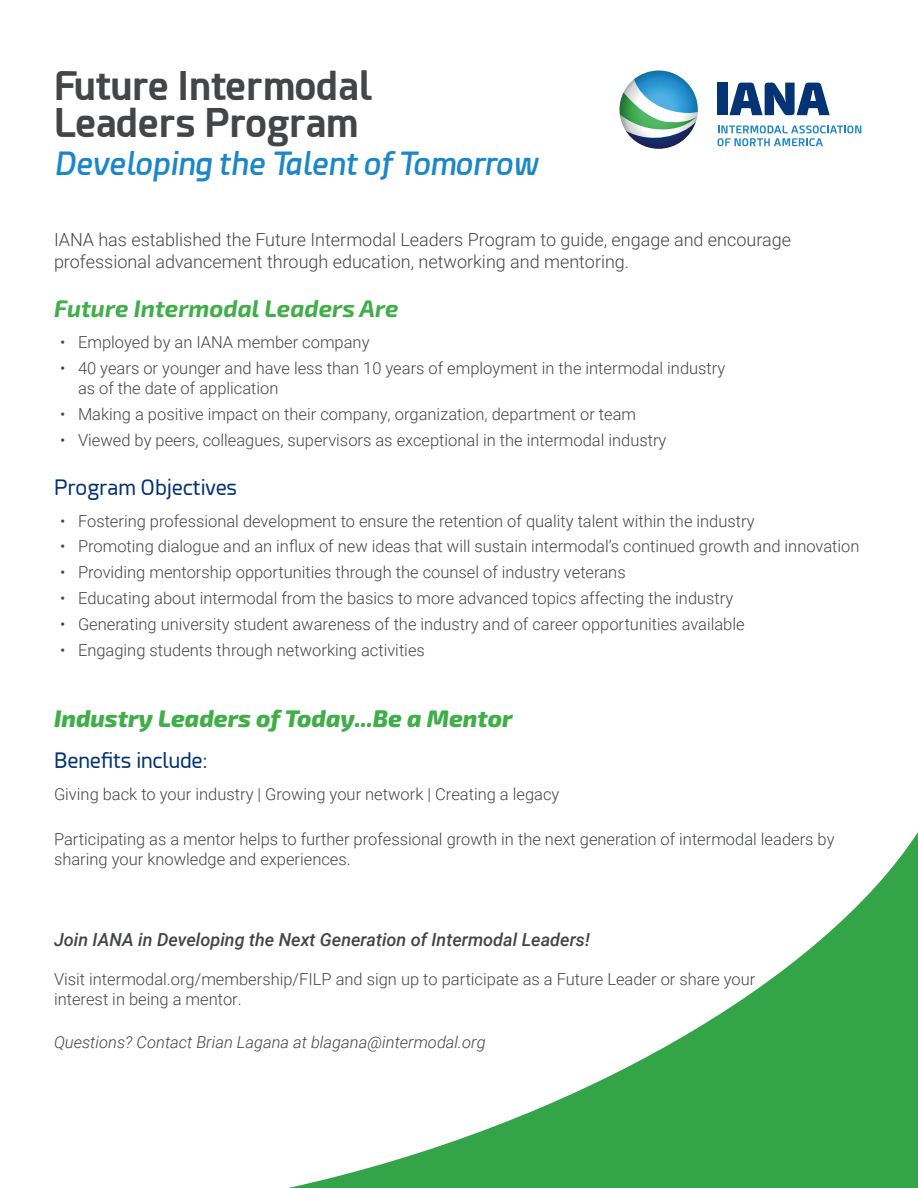
<style>
.page{position:relative;width:918px;height:1188px;background:#fff}
.page>*{position:absolute;margin:0;border:0;box-sizing:border-box;transform-origin:0 0}
.t1{font:700 39px/37.5px "Esphimere";color:#434547}
.t2{font:italic 600 31.5px "Esphimere";color:#1c87c8}
.t3{font:italic 800 24px "Exo 2";color:#40ae49}
.Subhead{font:italic 700 24px "Exo 2";color:#40ae49}
.Lowersubhead{font:21px "Esphimere";color:#053474}
.t4{font:300 18px/21.6px "Roboto";color:#434547}
.t5{font:italic 500 18px "Roboto";color:#434547}
.t6{font:300 16.5px/19.8px "Roboto";color:#434547}
.t7{font:italic 300 16.5px "Roboto";color:#434547}
</style>
<div class="page">
<svg style="left:288px;top:832px;width:630px;height:356px"></svg>
<div style="left:717px;top:83px;width:10px;height:32px;background:#053474"></div>
<svg style="left:729px;top:83px;width:101px;height:32px"></svg>
<svg style="left:717px;top:125px;width:144px;height:21px"></svg>
<svg style="left:620px;top:70px;width:78px;height:79px"></svg>
<p class="t1" style="left:54px;top:67px;width:320px">Future Intermodal<br>Leaders Program</p>
<p class="t2" style="left:54px;top:144px;width:485px">Developing the Talent of Tomorrow</p>
<p class="t4" style="left:54px;top:228px;width:738px">IANA has established the Future Intermodal Leaders Program to guide, engage and encourage professional advancement through education, networking and mentoring.</p>
<p class="Subhead" style="left:54px;top:294px;width:346px">Future Intermodal Leaders Are</p>
<p class="t6" style="left:60px;top:332px;width:311px">• Employed by an IANA member company</p>
<p class="t6" style="left:78px;top:358px;width:649px;text-indent:-18px">• 40 years or younger and have less than 10 years of employment in the intermodal industry as of the date of application</p>
<p class="t6" style="left:60px;top:403px;width:578px">• Making a positive impact on their company, organization, department or team</p>
<p class="t6" style="left:60px;top:429px;width:608px">• Viewed by peers, colleagues, supervisors as exceptional in the intermodal industry</p>
<p class="Lowersubhead" style="left:54px;top:475px;width:185px">Program Objectives</p>
<p class="t6" style="left:60px;top:510px;width:696px">• Fostering professional development to ensure the retention of quality talent within the industry</p>
<p class="t6" style="left:60px;top:536px;width:801px">• Promoting dialogue and an influx of new ideas that will sustain intermodal’s continued growth and innovation</p>
<p class="t6" style="left:60px;top:562px;width:567px">• Providing mentorship opportunities through the counsel of industry veterans</p>
<p class="t6" style="left:60px;top:588px;width:675px">• Educating about intermodal from the basics to more advanced topics affecting the industry</p>
<p class="t6" style="left:60px;top:613px;width:686px">• Generating university student awareness of the industry and of career opportunities available</p>
<p class="t6" style="left:60px;top:639px;width:366px">• Engaging students through networking activities</p>
<p class="t3" style="left:54px;top:704px;width:460px">Industry Leaders of Today...Be a Mentor</p>
<p class="Lowersubhead" style="left:54px;top:749px;width:155px">Benefits include:</p>
<p class="t6" style="left:54px;top:784px;width:507px">Giving back to your industry | Growing your network | Creating a legacy</p>
<p class="t6" style="left:54px;top:828px;width:782px">Participating as a mentor helps to further professional growth in the next generation of intermodal leaders by sharing your knowledge and experiences.</p>
<p class="t5" style="left:54px;top:927px;width:537px">Join IANA in Developing the Next Generation of Intermodal Leaders!</p>
<p class="t6" style="left:54px;top:969px;width:703px">Visit intermodal.org/membership/FILP and sign up to participate as a Future Leader or share your interest in being a mentor.</p>
<p class="t7" style="left:54px;top:1031px;width:433px">Questions? Contact Brian Lagana at blagana@intermodal.org</p>
</div>
